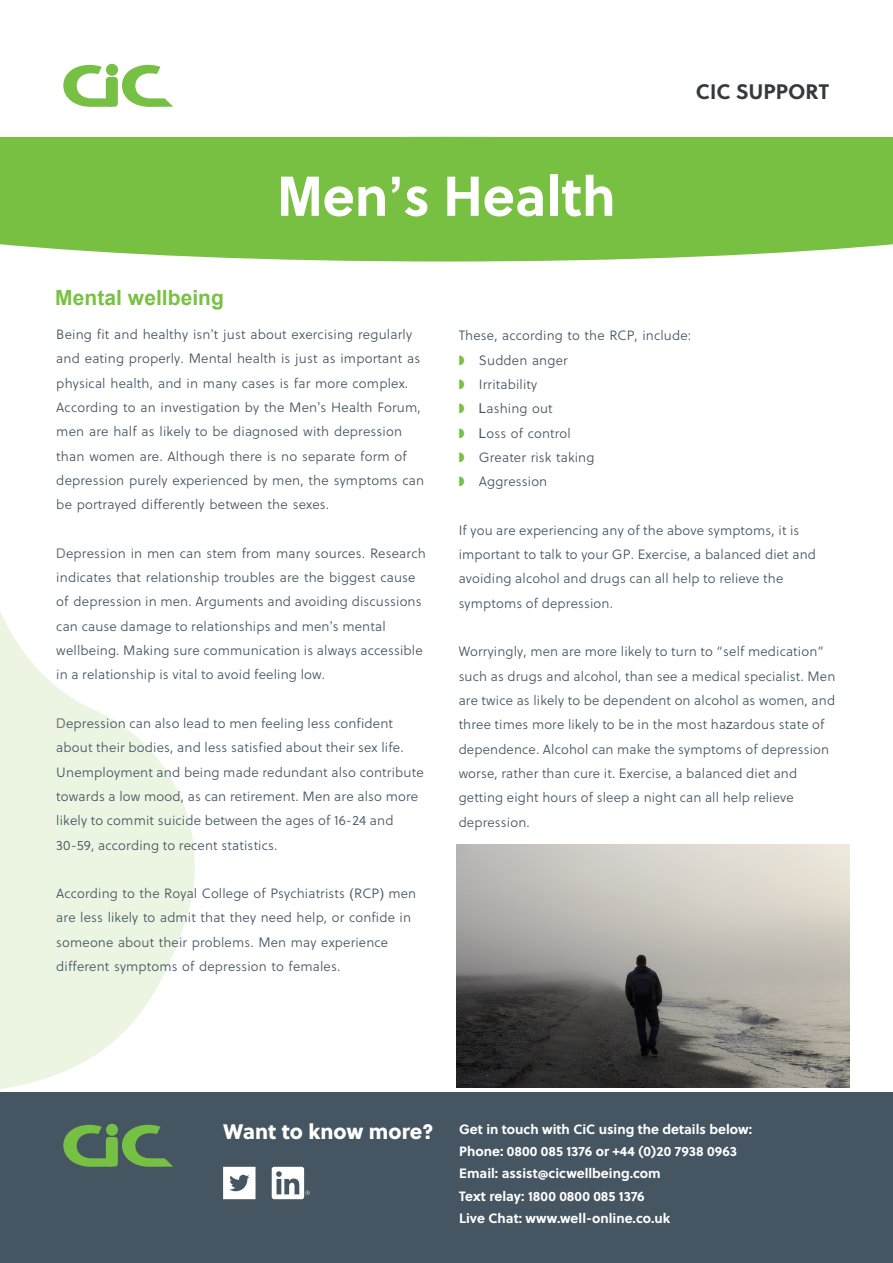
<style>
.page{position:relative;width:893px;height:1263px;background:#fff}
.page>*{position:absolute;margin:0;border:0;box-sizing:border-box;transform-origin:0 0}
.t1{font:700 54.75px "Soleil";color:#fff}
.t2{font:700 21px "Arial";letter-spacing:.005em;color:#79c142}
.t3{font:700 21px "Soleil";color:#36393c}
.t4{font:13.5px/24.3px "Soleil Lt";letter-spacing:.01em;color:#445562}
.t5{font:700 13.5px/22.2px "Soleil";color:#fff}
.s1{font-family:"Arial"}
.s2{font-family:"Arial";color:#7b7978}
.s3{color:#78c042}
.s4{font-family:"Soleil Xb";font-weight:400;font-size:21px}
</style>
<div class="page">
<svg style="left:64px;top:65px;width:46px;height:42px"></svg>
<svg style="left:122px;top:65px;width:51px;height:42px"></svg>
<div style="left:106px;top:64px;width:12px;height:12px;background:#76c043;border-radius:50%"></div>
<div style="left:106px;top:77px;width:12px;height:30px;background:#76c043;border-radius:3px"></div>
<svg style="left:0;top:611px;width:212px;height:482px;fill:#ecf5e2"></svg>
<div style="left:0;top:1093px;width:893px;height:170px;background:#455562"></div>
<svg style="left:64px;top:1125px;width:48px;height:42px"></svg>
<svg style="left:122px;top:1125px;width:51px;height:42px"></svg>
<div style="left:106px;top:1124px;width:12px;height:12px;background:#76c043;border-radius:50%"></div>
<div style="left:106px;top:1137px;width:12px;height:29px;background:#76c043;border-radius:3px"></div>
<svg style="left:223px;top:1167px;width:32px;height:32px"></svg>
<svg style="left:272px;top:1167px;width:38px;height:32px"></svg>
<div style="left:0;top:137px;width:893px;height:124px;background:#78c042"></div>
<img style="left:456px;top:844px;width:393px;height:244px">
<h1 class="t1" style="left:277px;top:154px;width:340px"><span class="s1">M</span>en<span class="s1">’</span>s <span class="s1">H</span>ealth</h1>
<h2 class="t3" style="left:696px;top:76px;width:135px">CIC SUPPORT</h2>
<h2 class="t2" style="left:55px;top:287px;width:170px">Mental wellbeing</h2>
<p class="t4" style="left:56px;top:322px;width:369px">Being fit and healthy isn<span class="s1">’</span>t just about exercising regularly and eating properly. Mental health is just as important as physical health, and in many cases is far more complex.<br>According to an investigation by the Men<span class="s1">’</span>s Health Forum, men are half as likely to be diagnosed with depression than women are. Although there is no separate form of depression purely experienced by men, the symptoms can be portrayed differently between the sexes.</p>
<p class="t4" style="left:56px;top:541px;width:371px"><span class="s2">D</span>epression in men can stem from many sources. Research indicates that relationship troubles are the biggest cause of depression in men. Arguments and avoiding discussions can cause damage to relationships and men<span class="s1">’</span>s mental wellbeing. Making sure communication is always accessible in a relationship is vital to avoid feeling low.</p>
<p class="t4" style="left:56px;top:711px;width:369px"><span class="s2">D</span>epression can also lead to men feeling less confident about their bodies, and less satisfied about their sex life.<br>Unemployment and being made redundant also contribute towards a low mood, as can retirement. Men are also more likely to commit suicide between the ages of 16-24 and 30-59, according to recent statistics.</p>
<p class="t4" style="left:56px;top:881px;width:361px">According to the Royal College of Psychiatrists <span class="s1">(</span>RCP<span class="s1">)</span> men are less likely to admit that they need help, or confide in someone about their problems. Men may experience different symptoms of depression to females.</p>
<p class="t4" style="left:459px;top:323px;width:234px">These, according to the RCP, include: <span class="s3">◗</span> Sudden anger<br><span class="s3">◗</span> Irritability<br><span class="s3">◗</span> <span class="s1">L</span>ashing out<br><span class="s3">◗</span> <span class="s1">L</span>oss of control<br><span class="s3">◗</span> Greater risk taking<br><span class="s3">◗</span> Aggression</p>
<p class="t4" style="left:459px;top:518px;width:359px">If you are experiencing any of the above symptoms, it is important to talk to your GP. Exercise, a balanced diet and avoiding alcohol and drugs can all help to relieve the symptoms of depression.</p>
<p class="t4" style="left:459px;top:639px;width:378px">Worryingly, men are more likely to turn to “self medication” such as drugs and alcohol, than see a medical specialist. Men are twice as likely to be dependent on alcohol as women, and three times more likely to be in the most ha<span class="s1">z</span>ardous state of dependence. Alcohol can make the symptoms of depression worse, rather than cure it. Exercise, a balanced diet and getting eight hours of sleep a night can all help relieve depression.</p>
<p class="t5" style="left:459px;top:1117px;width:294px;text-indent:-236px"><span class="s4">Want to know more?</span> Get in touch with CiC using the details below:<br>Phone: 0800 085 1376 or +44 (0)20 7938 0963<br>Email: assist@cicwellbeing.com<br>Text relay: 1800 0800 085 1376<br>Live Chat: www.well-online.co.uk</p>
</div>
